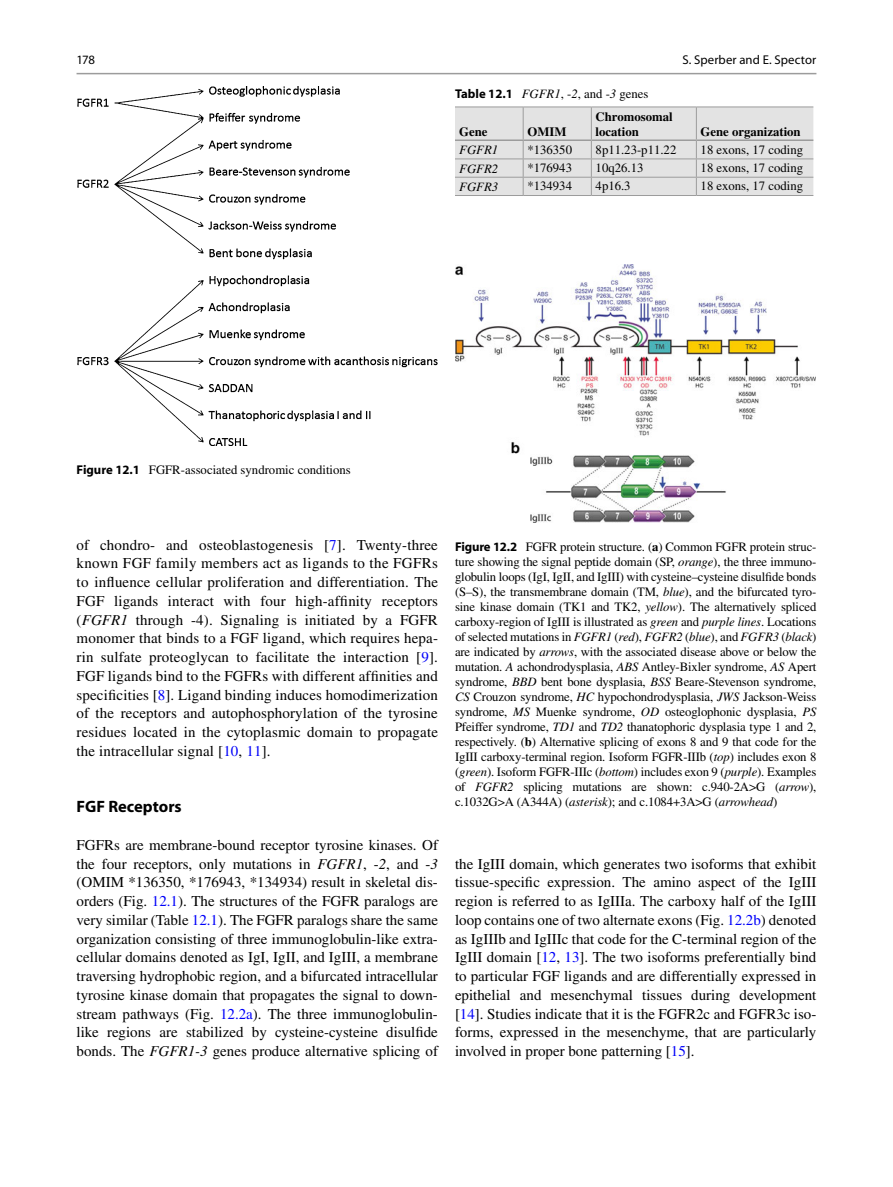
<style>
.page{position:relative;width:893px;height:1187px;background:#fff}
.page>*{position:absolute;margin:0;border:0;box-sizing:border-box;transform-origin:0 0}
.t1{font:700 16.5px "Nkptcm Myriad";color:#000}
.t2{font:15px/18.8px "Hggnyh Times";color:#000;text-align:justify}
.t3{font:12.75px/15px "Hggnyh Times";color:#000;text-align:justify}
.t4{font:700 12.75px/15px "Wdqytf Times";color:#000}
.t5{font:12.75px "Fqqffg Myriad";letter-spacing:.01em;color:#000}
.t6{font:italic 12.75px "Xffmys Times";color:#000}
.s1{font-family:"Nkptcm Myriad";font-weight:700}
.s2{font-family:"Xffmys Times";font-style:italic}
.s3{color:#0000fa}
.s4{font-family:"Wdqytf Times";font-weight:700}
</style>
<div class="page">
<img style="left:77px;top:87px;width:360px;height:358px">
<hr style="left:696px;top:195px;width:117px;height:1px;background:#9c9c9c">
<hr style="left:455px;top:195px;width:68px;height:1px;background:#9c9c9c">
<hr style="left:523px;top:195px;width:68px;height:1px;background:#9c9c9c">
<svg style="left:455px;top:107px;width:358px;height:88px;background:#dfdfdf"></svg>
<hr style="left:591px;top:195px;width:105px;height:1px;background:#9c9c9c">
<img style="left:456px;top:264px;width:360px;height:258px">
<hr style="left:77px;top:73px;width:739px;height:1px;background:#9c9c9c">
<p class="t5" style="left:77px;top:55px;width:20px">178</p>
<p class="t3" style="left:455px;top:87px;width:195px"><span class="s1">Table 12.1</span> <span class="s2">FGFR1</span> , - <span class="s2">2</span> , and - <span class="s2">3</span> genes</p>
<p class="t4" style="left:459px;top:125px;width:30px">Gene</p>
<p class="t4" style="left:527px;top:125px;width:40px">OMIM</p>
<p class="t4" style="left:596px;top:110px;width:78px">Chromosomal location</p>
<p class="t5" style="left:682px;top:55px;width:136px">S. Sperber and E. Spector</p>
<p class="t4" style="left:701px;top:125px;width:102px">Gene organization</p>
<p class="t6" style="left:459px;top:145px;width:40px">FGFR1</p>
<p class="t3" style="left:527px;top:143px;width:46px">*136350</p>
<p class="t3" style="left:596px;top:143px;width:82px">8p11.23-p11.22</p>
<p class="t3" style="left:701px;top:143px;width:104px">18 exons, 17 coding</p>
<p class="t6" style="left:459px;top:164px;width:40px">FGFR2</p>
<p class="t3" style="left:527px;top:161px;width:46px">*176943</p>
<p class="t3" style="left:596px;top:161px;width:49px">10q26.13</p>
<p class="t3" style="left:701px;top:161px;width:104px">18 exons, 17 coding</p>
<p class="t6" style="left:459px;top:182px;width:40px">FGFR3</p>
<p class="t3" style="left:527px;top:180px;width:46px">*134934</p>
<p class="t3" style="left:596px;top:180px;width:37px">4p16.3</p>
<p class="t3" style="left:701px;top:180px;width:104px">18 exons, 17 coding</p>
<p class="t3" style="left:77px;top:463px;width:276px"><span class="s1">Figure 12.1</span> FGFR-associated syndromic conditions</p>
<p class="t2" style="left:77px;top:536px;width:363px">of chondro- and osteoblastogenesis [ <span class="s3">7</span> ]. Twenty-three known FGF family members act as ligands to the FGFRs to influence cellular proliferation and differentiation. The FGF ligands interact with four high-affinity receptors ( <span class="s2">FGFR1</span> through -4). Signaling is initiated by a FGFR monomer that binds to a FGF ligand, which requires hepa&shy;rin sulfate proteoglycan to facilitate the interaction [ <span class="s3">9</span> ].<br>FGF ligands bind to the FGFRs with different affinities and specificities [ <span class="s3">8</span> ]. Ligand binding induces homodimerization of the receptors and autophosphorylation of the tyrosine residues located in the cytoplasmic domain to propagate the intracellular signal [ <span class="s3">10</span> , <span class="s3">11</span> ].</p>
<p class="t1" style="left:77px;top:800px;width:107px">FGF Receptors</p>
<p class="t2" style="left:77px;top:836px;width:363px">FGFRs are membrane-bound receptor tyrosine kinases. Of the four receptors, only mutations in <span class="s2">FGFR1</span> , - <span class="s2">2</span> , and - <span class="s2">3 </span>(OMIM *136350, *176943, *134934) result in skeletal dis&shy;orders (Fig. <span class="s3">12.1</span> ). The structures of the FGFR paralogs are very similar (Table <span class="s3">12.1</span> ). The FGFR paralogs share the same organization consisting of three immunoglobulin-like extra&shy;cellular domains denoted as IgI, IgII, and IgIII, a membrane traversing hydrophobic region, and a bifurcated intracellular tyrosine kinase domain that propagates the signal to down&shy;stream pathways (Fig. <span class="s3">12.2a</span> ). The three immunoglobulin&shy;like regions are stabilized by cysteine-cysteine disulfide bonds. The <span class="s2">FGFR1-3</span> genes produce alternative splicing of</p>
<p class="t3" style="left:455px;top:540px;width:363px"><span class="s1">Figure 12.2</span> FGFR protein structure. ( <span class="s4">a</span> ) Common FGFR protein struc&shy;ture showing the signal peptide domain (SP, <span class="s2">orange</span> ), the three immuno&shy;globulin loops (IgI, IgII, and IgIII) with cysteine–cysteine disulfide bonds (S–S), the transmembrane domain (TM, <span class="s2">blue</span> ), and the bifurcated tyro&shy;sine kinase domain (TK1 and TK2, <span class="s2">yellow</span> ). The alternatively spliced carboxy-region of IgIII is illustrated as <span class="s2">green</span> and <span class="s2">purple lines</span> . Locations of selected mutations in <span class="s2">FGFR1</span> ( <span class="s2">red</span> ), <span class="s2">FGFR2</span> ( <span class="s2">blue</span> ), and <span class="s2">FGFR3</span> ( <span class="s2">black</span> ) are indicated by <span class="s2">arrows</span> , with the associated disease above or below the mutation. <span class="s2">A</span> achondrodysplasia, <span class="s2">ABS</span> Antley-Bixler syndrome, <span class="s2">AS</span> Apert syndrome, <span class="s2">BBD</span> bent bone dysplasia, <span class="s2">BSS</span> Beare- Stevenson syndrome, <span class="s2">CS</span> Crouzon syndrome, <span class="s2">HC</span> hypochondrodysplasia, <span class="s2">JWS</span> Jackson-Weiss syndrome, <span class="s2">MS</span> Muenke syndrome, <span class="s2">OD</span> osteoglophonic dysplasia, <span class="s2">PS </span>Pfeiffer syndrome, <span class="s2">TD1</span> and <span class="s2">TD2</span> thanatophoric dysplasia type 1 and 2, respectively. ( <span class="s4">b</span> ) Alternative splicing of exons 8 and 9 that code for the IgIII carboxy-terminal region. Isoform FGFR-IIIb ( <span class="s2">top</span> ) includes exon 8 ( <span class="s2">green</span> ). Isoform FGFR-IIIc ( <span class="s2">bottom</span> ) includes exon 9 ( <span class="s2">purple</span> ). Examples of <span class="s2">FGFR2</span> splicing mutations are shown: c.940-2A&gt;G ( <span class="s2">arrow</span> ), c.1032G&gt;A (A344A) ( <span class="s2">asterisk</span> ); and c.1084+3A&gt;G ( <span class="s2">arrowhead</span> )</p>
<p class="t2" style="left:455px;top:855px;width:363px">the IgIII domain, which generates two isoforms that exhibit tissue-specific expression. The amino aspect of the IgIII region is referred to as IgIIIa. The carboxy half of the IgIII loop contains one of two alternate exons (Fig. <span class="s3">12.2b</span> ) denoted as IgIIIb and IgIIIc that code for the C-terminal region of the IgIII domain [ <span class="s3">12</span> , <span class="s3">13</span> ]. The two isoforms preferentially bind to particular FGF ligands and are differentially expressed in epithelial and mesenchymal tissues during development [ <span class="s3">14</span> ]. Studies indicate that it is the FGFR2c and FGFR3c iso&shy;forms, expressed in the mesenchyme, that are particularly involved in proper bone patterning [ <span class="s3">15</span> ].</p>
</div>
